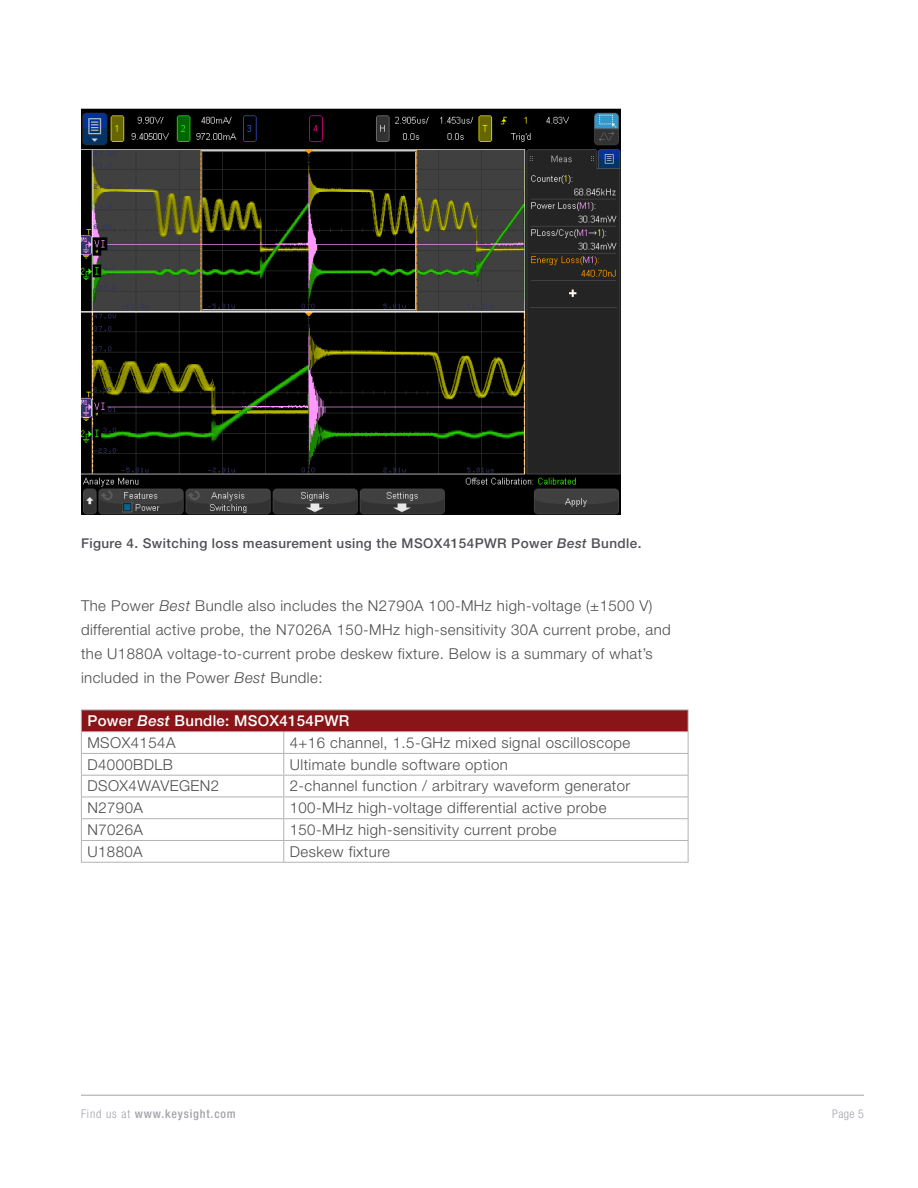
<style>
.page{position:relative;width:918px;height:1188px;background:#fff}
.page>*{position:absolute;margin:0;border:0;box-sizing:border-box;transform-origin:0 0}
.KT_-_Table_Copy{font:300 15px "Helvetica Neue LT Std";letter-spacing:.03em;color:#4b4c4d}
.KT_-_Body_Text{font:300 15px/24px "Helvetica Neue LT Std";letter-spacing:.03em;color:#4b4c4d}
.KT_-_Table_Header{font:500 15px "Helvetica Neue LT Std";letter-spacing:.02em;color:#fff}
.KT_-_Figure_Captions{font:500 13.5px "Helvetica Neue LT Std";letter-spacing:.03em;color:#524f56}
.t1{font:500 condensed 12px "Helvetica Neue LT Std";letter-spacing:.07em;color:#a4a1a9}
.t2{font:300 condensed 12px "Helvetica Neue LT Std";color:#a4a1a9}
.s1{font-style:italic}
.s2{font-weight:300}
</style>
<div class="page">
<hr style="left:81px;top:1095px;width:783px;height:1px;background:#a4a1a9">
<img style="left:81px;top:108px;width:540px;height:406px">
<div style="left:81px;top:710px;width:607px;height:22px;background:#891519"></div>
<hr style="left:81px;top:710px;width:203px;height:1px;background:#b2b3b7">
<hr style="left:284px;top:710px;width:404px;height:1px;background:#b2b3b7">
<hr style="left:81px;top:731px;width:203px;height:1px;background:#b2b3b7">
<hr style="left:284px;top:731px;width:404px;height:1px;background:#b2b3b7">
<hr style="left:81px;top:753px;width:203px;height:1px;background:#b2b3b7">
<hr style="left:284px;top:753px;width:404px;height:1px;background:#b2b3b7">
<hr style="left:81px;top:775px;width:203px;height:1px;background:#b2b3b7">
<hr style="left:284px;top:775px;width:404px;height:1px;background:#b2b3b7">
<hr style="left:81px;top:797px;width:203px;height:1px;background:#b2b3b7">
<hr style="left:284px;top:797px;width:404px;height:1px;background:#b2b3b7">
<hr style="left:81px;top:818px;width:203px;height:1px;background:#b2b3b7">
<hr style="left:284px;top:818px;width:404px;height:1px;background:#b2b3b7">
<hr style="left:81px;top:840px;width:203px;height:1px;background:#b2b3b7">
<svg style="left:81px;top:710px;width:1px;height:152px"></svg>
<hr style="left:284px;top:840px;width:404px;height:1px;background:#b2b3b7">
<svg style="left:283px;top:732px;width:1px;height:130px"></svg>
<svg style="left:688px;top:710px;width:1px;height:152px"></svg>
<hr style="left:81px;top:862px;width:203px;height:1px;background:#b2b3b7">
<hr style="left:284px;top:862px;width:404px;height:1px;background:#b2b3b7">
<p class="KT_-_Figure_Captions" style="left:81px;top:535px;width:562px">Figure 4. Switching loss measurement using the MSOX4154PWR Power <span class="s1">Best</span> Bundle.</p>
<p class="KT_-_Body_Text" style="left:81px;top:594px;width:591px">The Power <span class="s1">Best</span> Bundle also includes the N2790A 100-MHz high-voltage (±1500 V) differential active probe, the N7026A 150-MHz high-sensitivity 30A current probe, and the U1880A voltage-to-current probe deskew fixture. Below is a summary of what’s included in the Power <span class="s1">Best</span> Bundle:</p>
<p class="KT_-_Table_Header" style="left:87px;top:712px;width:264px">Power <span class="s1">Best</span> Bundle: MSOX4154PWR</p>
<p class="KT_-_Table_Copy" style="left:87px;top:733px;width:90px">MSOX4154A</p>
<p class="KT_-_Table_Copy" style="left:290px;top:733px;width:342px">4+16 channel, 1.5-GHz mixed signal oscilloscope</p>
<p class="KT_-_Table_Copy" style="left:87px;top:755px;width:87px">D4000BDLB</p>
<p class="KT_-_Table_Copy" style="left:290px;top:755px;width:220px">Ultimate bundle software option</p>
<p class="KT_-_Table_Copy" style="left:87px;top:777px;width:133px">DSOX4WAVEGEN2</p>
<p class="KT_-_Table_Copy" style="left:290px;top:777px;width:342px">2-channel function / arbitrary waveform generator</p>
<p class="KT_-_Table_Copy" style="left:87px;top:799px;width:57px">N2790A</p>
<p class="KT_-_Table_Copy" style="left:290px;top:799px;width:318px">100-MHz high-voltage differential active probe</p>
<p class="KT_-_Table_Copy" style="left:87px;top:820px;width:57px">N7026A</p>
<p class="KT_-_Table_Copy" style="left:290px;top:820px;width:268px">150-MHz high-sensitivity current probe</p>
<p class="KT_-_Table_Copy" style="left:87px;top:842px;width:57px">U1880A</p>
<p class="KT_-_Table_Copy" style="left:290px;top:842px;width:102px">Deskew fixture</p>
<p class="t1" style="left:81px;top:1106px;width:156px"><span class="s2">Find us at</span> www.keysight.com</p>
<p class="t2" style="left:832px;top:1107px;width:33px">Page 5</p>
</div>
